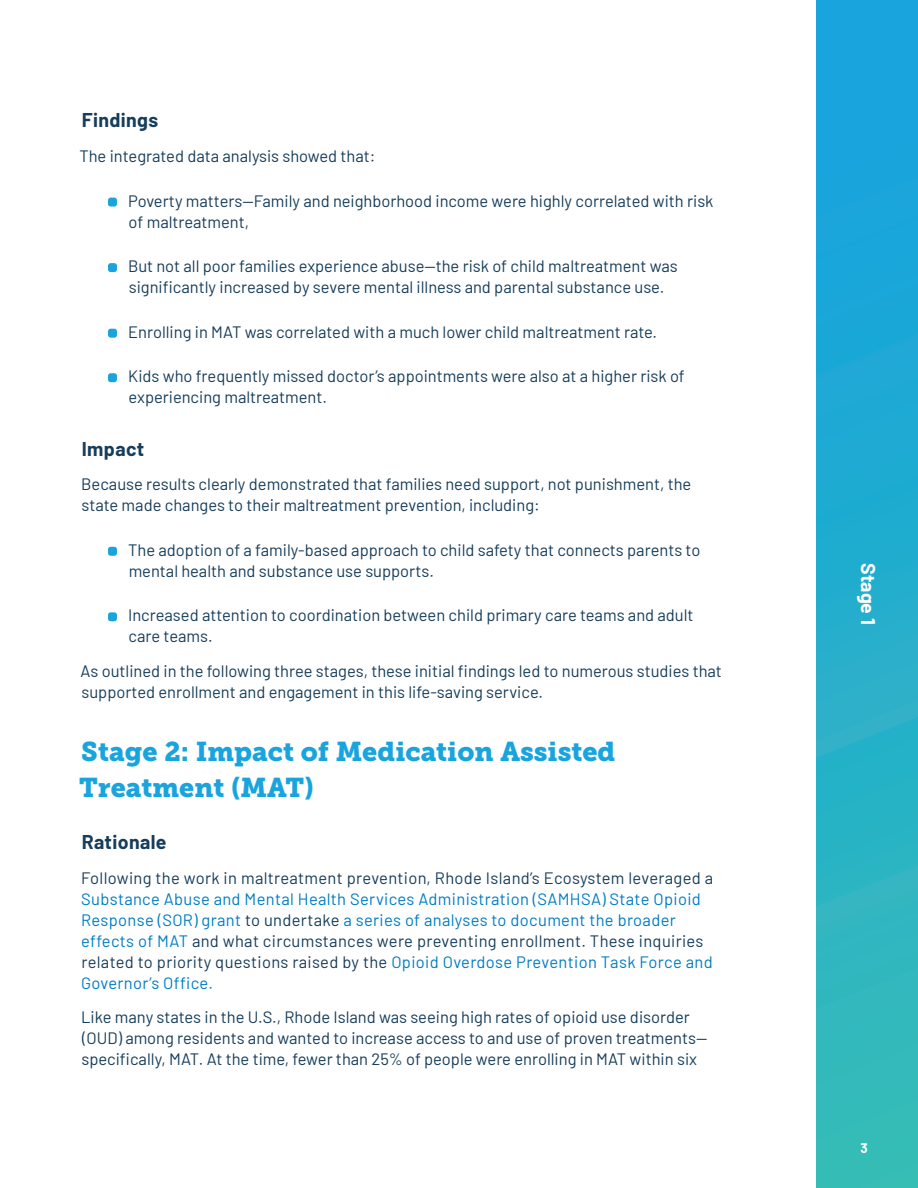
<style>
.page{position:relative;width:918px;height:1188px;background:#fff}
.page>*{position:absolute;margin:0;border:0;box-sizing:border-box;transform-origin:0 0}
.Heading_2{font:27px/36px "Museo Slab 900";color:#1aa4dd}
.Heading_3{font:700 19.5px "Barlow";letter-spacing:.02em;color:#163d5a}
.t1{font:700 19.5px "Barlow";color:#fff}
.Body{font:16.5px/21px "Barlow";color:#163d5a}
.Body-2{font:16.5px/21px "Barlow";letter-spacing:.02em;color:#007dc3}
.t2{font:700 13.5px "Barlow";color:#fff}
.s1{color:#163d5a}
</style>
<div class="page">
<div style="left:817px;top:0;width:101px;height:1188px;background:linear-gradient(to bottom,#14a1e2,#35bcb7)"></div>
<div style="left:108px;top:198px;width:9px;height:9px;background:#1aa4dd;border-radius:3px"></div>
<div style="left:108px;top:263px;width:9px;height:9px;background:#1aa4dd;border-radius:3px"></div>
<div style="left:108px;top:329px;width:9px;height:9px;background:#1aa4dd;border-radius:3px"></div>
<div style="left:108px;top:373px;width:9px;height:9px;background:#1aa4dd;border-radius:3px"></div>
<div style="left:108px;top:547px;width:9px;height:9px;background:#1aa4dd;border-radius:3px"></div>
<div style="left:108px;top:612px;width:9px;height:9px;background:#1aa4dd;border-radius:3px"></div>
<p class="Heading_3" style="left:82px;top:106px;width:78px">Findings</p>
<p class="Body" style="left:79px;top:144px;width:298px">The integrated data analysis showed that:</p>
<p class="Body" style="left:128px;top:189px;width:587px">Poverty matters—Family and neighborhood income were highly correlated with risk of maltreatment,</p>
<p class="Body" style="left:128px;top:254px;width:551px">But not all poor families experience abuse—the risk of child maltreatment was significantly increased by severe mental illness and parental substance use.</p>
<p class="Body" style="left:128px;top:320px;width:530px">Enrolling in MAT was correlated with a much lower child maltreatment rate.</p>
<p class="Body" style="left:128px;top:364px;width:558px">Kids who frequently missed doctor’s appointments were also at a higher risk of experiencing maltreatment.</p>
<p class="Heading_3" style="left:82px;top:434px;width:64px">Impact</p>
<p class="Body" style="left:81px;top:472px;width:612px">Because results clearly demonstrated that families need support, not punishment, the state made changes to their maltreatment prevention, including:</p>
<p class="Body" style="left:128px;top:538px;width:574px">The adoption of a family-based approach to child safety that connects parents to mental health and substance use supports.</p>
<p class="Body" style="left:128px;top:604px;width:567px">Increased attention to coordination between child primary care teams and adult care teams.</p>
<p class="Body" style="left:81px;top:659px;width:643px">As outlined in the following three stages, these initial findings led to numerous studies that supported enrollment and engagement in this life-saving service.</p>
<p class="Heading_2" style="left:79px;top:734px;width:538px">Stage 2: Impact of Medication Assisted<br>Treatment (MAT)</p>
<p class="Heading_3" style="left:82px;top:828px;width:86px">Rationale</p>
<p class="Body-2" style="left:81px;top:866px;width:634px"><span class="s1">Following the work in maltreatment prevention, Rhode Island’s Ecosystem leveraged a </span>Substance Abuse and Mental Health Services Administration (SAMHSA) State Opioid Response (SOR) grant <span class="s1">to undertake</span> a series of analyses to document the broader effects of MAT <span class="s1">and what circumstances were preventing enrollment. These inquiries related to priority questions raised by the</span> Opioid Overdose Prevention Task Force and Governor’s Office.</p>
<p class="Body" style="left:81px;top:1006px;width:628px">Like many states in the U.S., Rhode Island was seeing high rates of opioid use disorder (OUD) among residents and wanted to increase access to and use of proven treatments— specifically, MAT. At the time, fewer than 25% of people were enrolling in MAT within six</p>
<p class="t1" style="left:883px;top:563px;width:63px;rotate:90deg">Stage 1</p>
<p class="t2" style="left:860px;top:1138px;width:9px">3</p>
</div>
